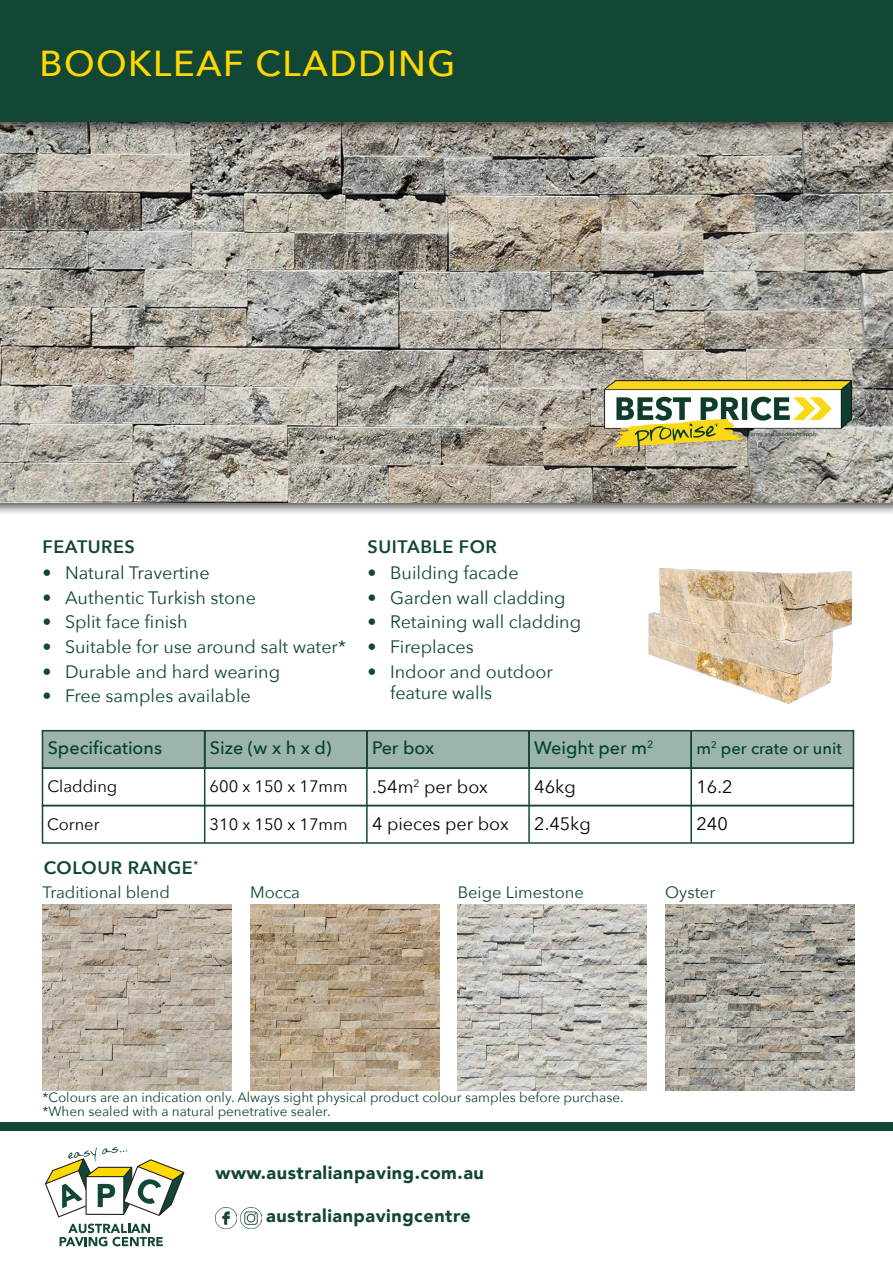
<style>
.page{position:relative;width:893px;height:1263px;background:#fff}
.page>*{position:absolute;margin:0;border:0;box-sizing:border-box;transform-origin:0 0}
.t1{font:500 36px "Avenir Next";letter-spacing:.04em;color:#ffd800}
.t2{font:18px/21.6px "Avenir Next";color:#124635}
.t3{font:900 18px "Avenir";letter-spacing:.03em;color:#124635}
.t4{font:500 18px "Avenir Next";color:#004130}
.t5{font:18px "Avenir Next";color:#040503}
.body{font:600 18px "Avenir Next";letter-spacing:.03em;color:#124635}
.body_heading{font:16.5px "Avenir Next";color:#124635}
.t6{font:16.5px "Avenir Next";color:#040503}
.t7{font:500 16.5px "Avenir Next";color:#004130}
.body-2{font:13.5px "Avenir Next";color:#124635}
</style>
<div class="page">
<div style="left:42px;top:730px;width:812px;height:39px;background:#9cb4ad"></div>
<img style="left:43px;top:904px;width:188px;height:186px">
<img style="left:250px;top:904px;width:189px;height:186px">
<img style="left:458px;top:904px;width:189px;height:186px">
<div style="left:0;top:398px;width:893px;height:118px;background:#231f20;opacity:.75"></div>
<img style="left:0;top:135px;width:893px;height:367px">
<div style="left:0;top:0;width:893px;height:135px;background:#231f20;opacity:.75"></div>
<div style="left:0;top:0;width:893px;height:121px;background:#124635"></div>
<img style="left:605px;top:381px;width:246px;height:71px">
<div style="left:42px;top:730px;width:163px;height:39px;border:2px solid #144633"></div>
<div style="left:204px;top:730px;width:164px;height:39px;border:2px solid #144633"></div>
<div style="left:366px;top:730px;width:164px;height:39px;border:2px solid #144633"></div>
<div style="left:528px;top:730px;width:164px;height:39px;border:2px solid #144633"></div>
<div style="left:690px;top:730px;width:164px;height:39px;border:2px solid #144633"></div>
<hr style="left:204px;top:730px;width:1px;height:113px;background:#144633">
<hr style="left:366px;top:730px;width:2px;height:113px;background:#144633">
<img style="left:648px;top:568px;width:203px;height:136px">
<div style="left:42px;top:767px;width:812px;height:39px;border:2px solid #144633"></div>
<div style="left:42px;top:805px;width:812px;height:39px;border:2px solid #144633"></div>
<hr style="left:690px;top:730px;width:2px;height:113px;background:#144633">
<hr style="left:528px;top:730px;width:2px;height:112px;background:#144633">
<div style="left:0;top:1123px;width:893px;height:8px;background:#124635"></div>
<svg style="left:60px;top:1223px;width:103px;height:23px"></svg>
<svg style="left:45px;top:1147px;width:139px;height:70px"></svg>
<img style="left:215px;top:1207px;width:21px;height:21px">
<img style="left:241px;top:1207px;width:21px;height:21px">
<img style="left:665px;top:904px;width:189px;height:186px">
<p class="t1" style="left:40px;top:33px;width:417px">BOOKLEAF CLADDING</p>
<p class="body" style="left:42px;top:531px;width:94px">FEATURES</p>
<p class="t2" style="left:42px;top:561px;width:169px">• Natural Travertine</p>
<p class="t2" style="left:42px;top:586px;width:215px">• Authentic Turkish stone</p>
<p class="t2" style="left:42px;top:610px;width:147px">• Split face finish</p>
<p class="t2" style="left:42px;top:635px;width:305px">• Suitable for use around salt water*</p>
<p class="t2" style="left:42px;top:660px;width:239px">• Durable and hard wearing</p>
<p class="t2" style="left:42px;top:684px;width:210px">• Free samples available</p>
<p class="body" style="left:368px;top:531px;width:131px">SUITABLE FOR</p>
<p class="t2" style="left:368px;top:561px;width:153px">• Building facade</p>
<p class="t2" style="left:368px;top:586px;width:200px">• Garden wall cladding</p>
<p class="t2" style="left:368px;top:610px;width:215px">• Retaining wall cladding</p>
<p class="t2" style="left:368px;top:635px;width:108px">• Fireplaces</p>
<p class="t2" style="left:390px;top:660px;width:164px;text-indent:-23px">• Indoor and outdoor feature walls</p>
<p class="t4" style="left:48px;top:732px;width:116px">Specifications</p>
<p class="t4" style="left:210px;top:732px;width:123px">Size (w x h x d)</p>
<p class="t4" style="left:372px;top:732px;width:64px">Per box</p>
<p class="t4" style="left:534px;top:732px;width:121px">Weight per m<sup>2</sup></p>
<p class="t7" style="left:696px;top:734px;width:147px">m<sup>2</sup> per crate or unit</p>
<p class="t6" style="left:47px;top:772px;width:72px">Cladding</p>
<p class="t6" style="left:210px;top:772px;width:140px">600 x 150 x 17mm</p>
<p class="t5" style="left:372px;top:771px;width:117px">.54m<sup>2</sup> per box</p>
<p class="t5" style="left:534px;top:771px;width:43px">46kg</p>
<p class="t5" style="left:696px;top:771px;width:38px">16.2</p>
<p class="t6" style="left:47px;top:810px;width:54px">Corner</p>
<p class="t6" style="left:210px;top:810px;width:140px">310 x 150 x 17mm</p>
<p class="t5" style="left:372px;top:809px;width:138px">4 pieces per box</p>
<p class="t5" style="left:534px;top:809px;width:58px">2.45kg</p>
<p class="t5" style="left:696px;top:809px;width:33px">240</p>
<p class="body" style="left:44px;top:852px;width:156px">COLOUR RANGE<sup>*</sup></p>
<p class="body_heading" style="left:43px;top:878px;width:129px">Traditional blend</p>
<p class="body_heading" style="left:250px;top:878px;width:52px">Mocca</p>
<p class="body_heading" style="left:665px;top:878px;width:52px">Oyster</p>
<p class="body_heading" style="left:458px;top:878px;width:128px">Beige Limestone</p>
<p class="body-2" style="left:43px;top:1086px;width:583px">*Colours are an indication only. Always sight physical product colour samples before purchase.</p>
<p class="body-2" style="left:43px;top:1099px;width:290px">*When sealed with a natural penetrative sealer.</p>
<p class="t3" style="left:215px;top:1158px;width:270px">www.australianpaving.com.au</p>
<p class="t3" style="left:266px;top:1200px;width:206px">australianpavingcentre</p>
</div>
